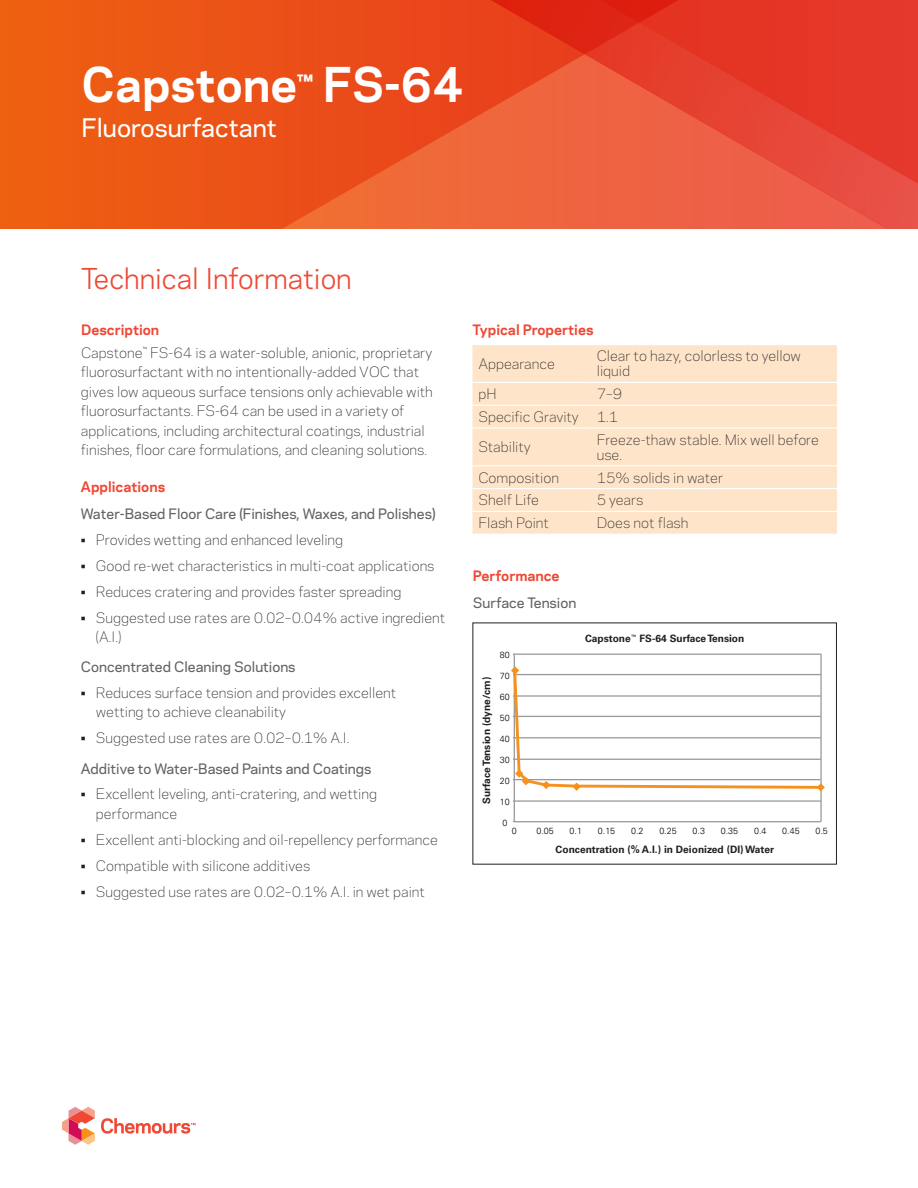
<style>
.page{position:relative;width:918px;height:1188px;background:#fff}
.page>*{position:absolute;margin:0;border:0;box-sizing:border-box;transform-origin:0 0}
.t1{font:700 45px "Chemours Sans";color:#fff}
.t2{font:27px "Chemours Sans";color:#ef4835}
.t3{font:500 24px "Chemours Sans";color:#fff}
.t4{font:300 13.5px/19.5px "Chemours Sans";color:#231f20}
.t5{font:500 13.5px "Chemours Sans";color:#636366}
.t6{font:700 13.5px "Chemours Sans";color:#ef4835}
.t7{font:700 10.2px "Univers LT Std";color:#231f20}
.t8{font:300 8.85px "Univers LT Std";color:#050504}
.s1{font-weight:700;color:#ef4835}
</style>
<div class="page">
<div style="left:0;top:0;width:187px;height:229px;background:#ed5b14"></div>
<svg style="left:187px;top:0;width:280px;height:229px;background:#eb521d"></svg>
<svg style="left:468px;top:0;width:450px;height:229px;background:#e94c33"></svg>
<svg style="left:62px;top:1107px;width:33px;height:38px"></svg>
<svg style="left:101px;top:1118px;width:95px;height:16px"></svg>
<div style="left:472px;top:345px;width:365px;height:189px;background:#fee5ca"></div>
<hr style="left:472px;top:382px;width:119px;height:1px;background:#fff">
<hr style="left:591px;top:382px;width:246px;height:1px;background:#fff">
<hr style="left:472px;top:405px;width:119px;height:1px;background:#fff">
<hr style="left:591px;top:405px;width:246px;height:1px;background:#fff">
<hr style="left:472px;top:427px;width:119px;height:2px;background:#fff">
<hr style="left:591px;top:427px;width:246px;height:2px;background:#fff">
<hr style="left:472px;top:465px;width:119px;height:1px;background:#fff">
<hr style="left:591px;top:465px;width:246px;height:1px;background:#fff">
<hr style="left:472px;top:488px;width:119px;height:1px;background:#fff">
<hr style="left:591px;top:488px;width:246px;height:1px;background:#fff">
<hr style="left:472px;top:511px;width:119px;height:1px;background:#fff">
<hr style="left:591px;top:511px;width:246px;height:1px;background:#fff">
<hr style="left:514px;top:800px;width:307px;height:2px;background:#989898">
<hr style="left:514px;top:654px;width:307px;height:1px;background:#989898">
<hr style="left:820px;top:654px;width:2px;height:168px;background:#989898">
<hr style="left:514px;top:654px;width:1px;height:168px;background:#989898">
<hr style="left:514px;top:821px;width:307px;height:1px;background:#989898">
<svg style="left:511px;top:666px;width:314px;height:125px"></svg>
<h1 class="t1" style="left:82px;top:51px;width:384px">Capstone<sup>™</sup> FS-64</h1>
<h3 class="t3" style="left:82px;top:110px;width:197px">Fluorosurfactant</h3>
<h2 class="t2" style="left:81px;top:259px;width:272px">Technical Information</h2>
<p class="t4" style="left:81px;top:317px;width:353px;line-height:22.8px"><span class="s1">Description<br></span>Capstone<sup>™</sup> FS-64 is a water-soluble, anionic, proprietary</p>
<p class="t4" style="left:81px;top:361px;width:353px">fluorosurfactant with no intentionally-added VOC that gives low aqueous surface tensions only achievable with fluorosurfactants. FS-64 can be used in a variety of applications, including architectural coatings, industrial finishes, floor care formulations, and cleaning solutions.</p>
<p class="t6" style="left:81px;top:477px;width:86px">Applications</p>
<p class="t5" style="left:81px;top:504px;width:356px">Water-Based Floor Care (Finishes, Waxes, and Polishes)</p>
<p class="t4" style="left:81px;top:529px;width:264px">• Provides wetting and enhanced leveling</p>
<p class="t4" style="left:81px;top:555px;width:355px">• Good re-wet characteristics in multi-coat applications</p>
<p class="t4" style="left:81px;top:581px;width:322px">• Reduces cratering and provides faster spreading</p>
<p class="t4" style="left:96px;top:607px;width:351px;text-indent:-15px">• Suggested use rates are 0.02–0.04% active ingredient (A.I.)</p>
<p class="t5" style="left:81px;top:657px;width:216px">Concentrated Cleaning Solutions</p>
<p class="t4" style="left:96px;top:682px;width:302px;text-indent:-15px">• Reduces surface tension and provides excellent wetting to achieve cleanability</p>
<p class="t4" style="left:81px;top:728px;width:270px">• Suggested use rates are 0.02–0.1% A.I.</p>
<p class="t5" style="left:81px;top:758px;width:292px">Additive to Water-Based Paints and Coatings</p>
<p class="t4" style="left:96px;top:783px;width:283px;text-indent:-15px">• Excellent leveling, anti-cratering, and wetting performance</p>
<p class="t4" style="left:81px;top:829px;width:358px">• Excellent anti-blocking and oil-repellency performance</p>
<p class="t4" style="left:81px;top:855px;width:231px">• Compatible with silicone additives</p>
<p class="t4" style="left:81px;top:881px;width:345px">• Suggested use rates are 0.02–0.1% A.I. in wet paint</p>
<p class="t6" style="left:472px;top:319px;width:123px">Typical Properties</p>
<p class="t4" style="left:478px;top:353px;width:78px">Appearance</p>
<p class="t4" style="left:597px;top:348px;width:206px;line-height:15px">Clear to hazy, colorless to yellow liquid</p>
<p class="t4" style="left:478px;top:384px;width:20px">pH</p>
<p class="t4" style="left:597px;top:384px;width:27px">7–9</p>
<p class="t4" style="left:478px;top:406px;width:102px">Specific Gravity</p>
<p class="t4" style="left:597px;top:406px;width:23px">1.1</p>
<p class="t4" style="left:478px;top:437px;width:54px">Stability</p>
<p class="t4" style="left:597px;top:431px;width:224px;line-height:15px">Freeze-thaw stable. Mix well before use.</p>
<p class="t4" style="left:478px;top:467px;width:82px">Composition</p>
<p class="t4" style="left:597px;top:467px;width:128px">15% solids in water</p>
<p class="t4" style="left:478px;top:490px;width:62px">Shelf Life</p>
<p class="t4" style="left:597px;top:490px;width:48px">5 years</p>
<p class="t4" style="left:478px;top:513px;width:72px">Flash Point</p>
<p class="t4" style="left:597px;top:513px;width:93px">Does not flash</p>
<p class="t6" style="left:473px;top:566px;width:88px">Performance</p>
<p class="t5" style="left:473px;top:593px;width:105px">Surface Tension</p>
<p class="t8" style="left:500px;top:649px;width:11px">80</p>
<p class="t8" style="left:500px;top:670px;width:11px">70</p>
<p class="t7" style="left:481px;top:804px;width:129px;rotate:-90deg">Surface Tension (dyne/cm)</p>
<p class="t8" style="left:500px;top:691px;width:11px">60</p>
<p class="t8" style="left:500px;top:712px;width:11px">50</p>
<p class="t8" style="left:500px;top:733px;width:11px">40</p>
<p class="t8" style="left:500px;top:754px;width:11px">30</p>
<p class="t8" style="left:500px;top:775px;width:11px">20</p>
<p class="t8" style="left:500px;top:796px;width:11px">10</p>
<p class="t7" style="left:585px;top:633px;width:161px">Capstone<sup>™</sup> FS-64 Surface Tension</p>
<p class="t8" style="left:502px;top:817px;width:6px">0</p>
<p class="t8" style="left:512px;top:825px;width:6px">0</p>
<p class="t8" style="left:536px;top:825px;width:19px">0.05</p>
<p class="t8" style="left:570px;top:825px;width:14px">0.1</p>
<p class="t8" style="left:598px;top:825px;width:19px">0.15</p>
<p class="t8" style="left:631px;top:825px;width:14px">0.2</p>
<p class="t8" style="left:659px;top:825px;width:19px">0.25</p>
<p class="t8" style="left:693px;top:825px;width:14px">0.3</p>
<p class="t8" style="left:721px;top:825px;width:19px">0.35</p>
<p class="t8" style="left:754px;top:825px;width:14px">0.4</p>
<p class="t8" style="left:782px;top:825px;width:19px">0.45</p>
<p class="t8" style="left:816px;top:825px;width:14px">0.5</p>
<p class="t7" style="left:556px;top:843px;width:220px">Concentration (% A.I.) in Deionized (DI) Water</p>
</div>
